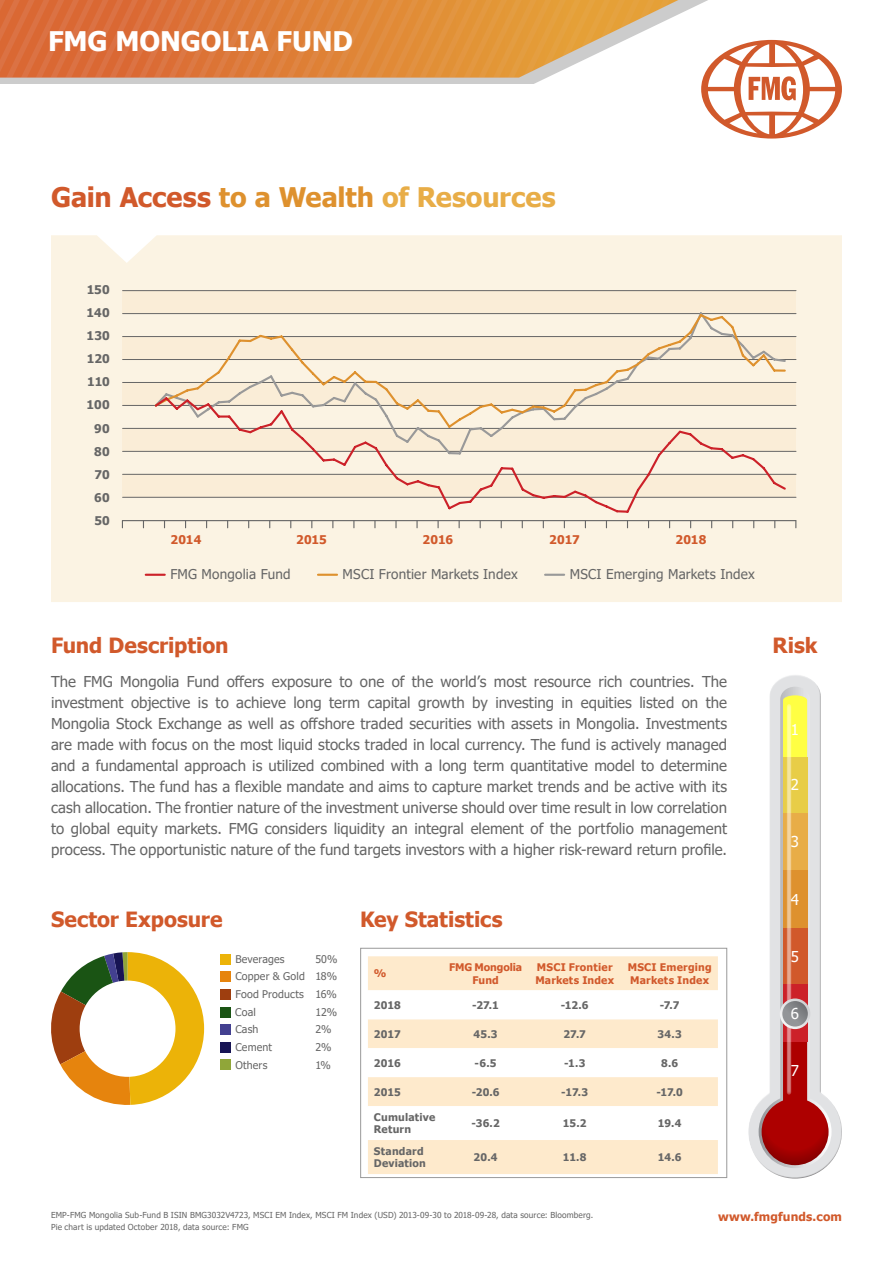
<style>
.page{position:relative;width:893px;height:1263px;background:#fff}
.page>*{position:absolute;margin:0;border:0;box-sizing:border-box;transform-origin:0 0}
.t1{font:700 27px "Tahoma";color:#e8ad47}
.t2{font:700 27px "Tahoma";letter-spacing:-.005em;color:#fff}
.t3{font:700 21px "Tahoma";color:#d1592b}
.t4{font:15px/21px "Tahoma";color:#666;text-align:justify}
.t5{font:15px "Tahoma";color:#fff}
.t6{font:13.5px "Tahoma";letter-spacing:.015em;color:#666}
.t7{font:700 12px "Tahoma";letter-spacing:.01em;color:#d1592b}
.t8{font:700 12px/23.1px "Tahoma";letter-spacing:.02em;color:#666;text-align:right}
.t9{font:10.65px/17.5px "Tahoma";letter-spacing:.015em;color:#666;text-align:justify}
.t10{font:700 10.5px/12.6px "Tahoma";letter-spacing:.015em;color:#666}
.t11{font:700 10.5px/12.6px "Tahoma";letter-spacing:.02em;color:#d1592b}
.t12{font:700 10.5px/12.6px "Tahoma";letter-spacing:-.01em;color:#d1592b;text-align:center}
.t13{font:8.25px/12px "Tahoma";letter-spacing:.015em;color:#666}
.s1{color:#d1592b}
.s2{color:#de912e}
</style>
<div class="page">
<div style="left:0;top:78px;width:546px;height:6px;background:#ccc"></div>
<svg style="left:0;top:0;width:708px;height:78px;background:#e19356"></svg>
<svg style="left:51px;top:952px;width:153px;height:153px"></svg>
<svg style="left:776px;top:675px;width:39px;height:8px"></svg>
<div style="left:748px;top:683px;width:94px;height:496px;background:#231f20;opacity:.5"></div>
<svg style="left:759px;top:687px;width:72px;height:481px"></svg>
<svg style="left:701px;top:40px;width:141px;height:99px"></svg>
<svg style="left:368px;top:956px;width:350px;height:218px;fill:#feeacc"></svg>
<svg style="left:368px;top:990px;width:350px;height:87px"></svg>
<div style="left:360px;top:948px;width:367px;height:230px;border:1px solid #999"></div>
<div style="left:51px;top:235px;width:791px;height:367px;background:#fbf3e3"></div>
<div style="left:221px;top:954px;width:10px;height:10px;background:#ecb308"></div>
<div style="left:221px;top:972px;width:10px;height:10px;background:#e6840d"></div>
<div style="left:221px;top:989px;width:10px;height:10px;background:#9e3e0f"></div>
<div style="left:221px;top:1007px;width:10px;height:10px;background:#1a5414"></div>
<div style="left:221px;top:1024px;width:10px;height:11px;background:#434090"></div>
<div style="left:221px;top:1042px;width:10px;height:10px;background:#171454"></div>
<div style="left:221px;top:1060px;width:10px;height:10px;background:#90a639"></div>
<svg style="left:780px;top:998px;width:30px;height:31px"></svg>
<svg style="left:782px;top:1001px;width:26px;height:25px"></svg>
<div style="left:80px;top:980px;width:95px;height:97px;background:#fff;border-radius:50%"></div>
<svg style="left:146px;top:574px;width:19px;height:2px"></svg>
<svg style="left:318px;top:574px;width:19px;height:2px"></svg>
<svg style="left:545px;top:574px;width:19px;height:2px"></svg>
<div style="left:123px;top:290px;width:673px;height:24px;background:#faedd7"></div>
<div style="left:123px;top:337px;width:673px;height:23px;background:#faedd7"></div>
<div style="left:123px;top:383px;width:673px;height:23px;background:#faedd7"></div>
<div style="left:123px;top:428px;width:673px;height:23px;background:#faedd7"></div>
<div style="left:123px;top:474px;width:673px;height:23px;background:#faedd7"></div>
<hr style="left:123px;top:428px;width:673px;height:1px;background:#666">
<hr style="left:123px;top:382px;width:673px;height:1px;background:#666">
<hr style="left:123px;top:336px;width:673px;height:1px;background:#666">
<hr style="left:123px;top:290px;width:673px;height:1px;background:#666">
<hr style="left:123px;top:313px;width:673px;height:1px;background:#666">
<hr style="left:123px;top:497px;width:673px;height:1px;background:#666">
<hr style="left:123px;top:474px;width:673px;height:1px;background:#666">
<hr style="left:123px;top:451px;width:673px;height:1px;background:#666">
<hr style="left:123px;top:359px;width:673px;height:1px;background:#666">
<hr style="left:123px;top:405px;width:673px;height:1px;background:#666">
<svg style="left:374px;top:521px;width:2px;height:7px"></svg>
<hr style="left:122px;top:520px;width:674px;height:1px;background:#666">
<svg style="left:395px;top:521px;width:2px;height:7px"></svg>
<svg style="left:416px;top:521px;width:2px;height:7px"></svg>
<svg style="left:153px;top:312px;width:634px;height:83px"></svg>
<svg style="left:153px;top:395px;width:635px;height:120px"></svg>
<h1 class="t2" style="left:48px;top:22px;width:306px">FMG MONGOLIA FUND</h1>
<h1 class="t1" style="left:51px;top:178px;width:506px"><span class="s1">Gain Access</span> <span class="s2">to a Wealth</span> of Resources</h1>
<p class="t8" style="left:87px;top:279px;width:25px">150<br>140<br>130<br>120<br>110<br>100<br>90<br>80<br>70<br>60<br>50</p>
<p class="t7" style="left:171px;top:532px;width:32px">2014</p>
<p class="t7" style="left:296px;top:532px;width:32px">2015</p>
<p class="t7" style="left:423px;top:532px;width:32px">2016</p>
<p class="t7" style="left:549px;top:532px;width:32px">2017</p>
<p class="t7" style="left:675px;top:532px;width:32px">2018</p>
<p class="t6" style="left:170px;top:565px;width:122px">FMG Mongolia Fund</p>
<p class="t6" style="left:343px;top:565px;width:177px">MSCI Frontier Markets Index</p>
<p class="t6" style="left:570px;top:565px;width:187px">MSCI Emerging Markets Index</p>
<h2 class="t3" style="left:51px;top:631px;width:179px">Fund Description</h2>
<p class="t4" style="left:51px;top:672px;width:678px">The FMG Mongolia Fund offers exposure to one of the world’s most resource rich countries. The investment objective is to achieve long term capital growth by investing in equities listed on the Mongolia Stock Exchange as well as offshore traded securities with assets in Mongolia. Investments are made with focus on the most liquid stocks traded in local currency. The fund is actively managed and a fundamental approach is utilized combined with a long term quantitative model to determine allocations. The fund has a flexible mandate and aims to capture market trends and be active with its cash allocation. The frontier nature of the investment universe should over time result in low correlation to global equity markets. FMG considers liquidity an integral element of the portfolio management process. The opportunistic nature of the fund targets investors with a higher risk-reward return profile.</p>
<h2 class="t3" style="left:51px;top:904px;width:173px">Sector Exposure</h2>
<p class="t9" style="left:235px;top:951px;width:104px;text-indent:80px">50% Copper &amp; Gold 18% Food Products 16% Coal</p>
<p class="t9" style="left:235px;top:951px;width:51px">Beverages</p>
<p class="t9" style="left:315px;top:1003px;width:23px">12%</p>
<p class="t9" style="left:235px;top:1021px;width:25px">Cash</p>
<p class="t9" style="left:316px;top:1021px;width:18px">2%</p>
<p class="t9" style="left:235px;top:1039px;width:38px">Cement</p>
<p class="t9" style="left:316px;top:1039px;width:18px">2%</p>
<p class="t9" style="left:235px;top:1056px;width:34px">Others</p>
<p class="t9" style="left:316px;top:1056px;width:17px">1%</p>
<h2 class="t3" style="left:360px;top:904px;width:144px">Key Statistics</h2>
<p class="t11" style="left:374px;top:968px;width:14px">%</p>
<p class="t12" style="left:449px;top:961px;width:74px">FMG Mongolia<br>Fund</p>
<p class="t11" style="left:535px;top:961px;width:80px">MSCI Frontier<br>Markets Index</p>
<p class="t11" style="left:628px;top:961px;width:85px">MSCI Emerging<br>Markets Index</p>
<p class="t10" style="left:374px;top:999px;width:28px">2018</p>
<p class="t10" style="left:472px;top:999px;width:28px">-27.1</p>
<p class="t10" style="left:561px;top:999px;width:29px">-12.6</p>
<p class="t10" style="left:660px;top:999px;width:21px">-7.7</p>
<p class="t10" style="left:374px;top:1028px;width:28px">2017</p>
<p class="t10" style="left:474px;top:1028px;width:26px">45.3</p>
<p class="t10" style="left:563px;top:1028px;width:24px">27.7</p>
<p class="t10" style="left:658px;top:1028px;width:26px">34.3</p>
<p class="t10" style="left:374px;top:1057px;width:28px">2016</p>
<p class="t10" style="left:475px;top:1057px;width:24px">-6.5</p>
<p class="t10" style="left:564px;top:1057px;width:23px">-1.3</p>
<p class="t10" style="left:661px;top:1057px;width:19px">8.6</p>
<p class="t10" style="left:374px;top:1086px;width:28px">2015</p>
<p class="t10" style="left:472px;top:1086px;width:29px">-20.6</p>
<p class="t10" style="left:561px;top:1086px;width:28px">-17.3</p>
<p class="t10" style="left:656px;top:1086px;width:28px">-17.0</p>
<p class="t10" style="left:374px;top:1111px;width:63px">Cumulative<br>Return</p>
<p class="t10" style="left:471px;top:1117px;width:30px">-36.2</p>
<p class="t10" style="left:563px;top:1117px;width:25px">15.2</p>
<p class="t10" style="left:658px;top:1117px;width:25px">19.4</p>
<p class="t10" style="left:374px;top:1145px;width:54px">Standard<br>Deviation</p>
<p class="t10" style="left:474px;top:1151px;width:25px">20.4</p>
<p class="t10" style="left:563px;top:1151px;width:25px">11.8</p>
<p class="t10" style="left:658px;top:1151px;width:25px">14.6</p>
<h2 class="t3" style="left:772px;top:631px;width:47px">Risk</h2>
<p class="t5" style="left:791px;top:719px;width:10px">1</p>
<p class="t5" style="left:791px;top:774px;width:10px">2</p>
<p class="t5" style="left:791px;top:831px;width:10px">3</p>
<p class="t5" style="left:791px;top:889px;width:10px">4</p>
<p class="t5" style="left:791px;top:946px;width:10px">5</p>
<p class="t5" style="left:791px;top:1004px;width:10px">6</p>
<p class="t5" style="left:791px;top:1061px;width:10px">7</p>
<p class="t13" style="left:51px;top:1210px;width:544px">EMP-FMG Mongolia Sub-Fund B ISIN BMG3032V4723, MSCI EM Index, MSCI FM Index (USD) 2013-09-30 to 2018-09-28, data source: Bloomberg.<br>Pie chart is updated October 2018, data source: FMG</p>
<p class="t7" style="left:718px;top:1208px;width:125px">www.fmgfunds.com</p>
</div>
